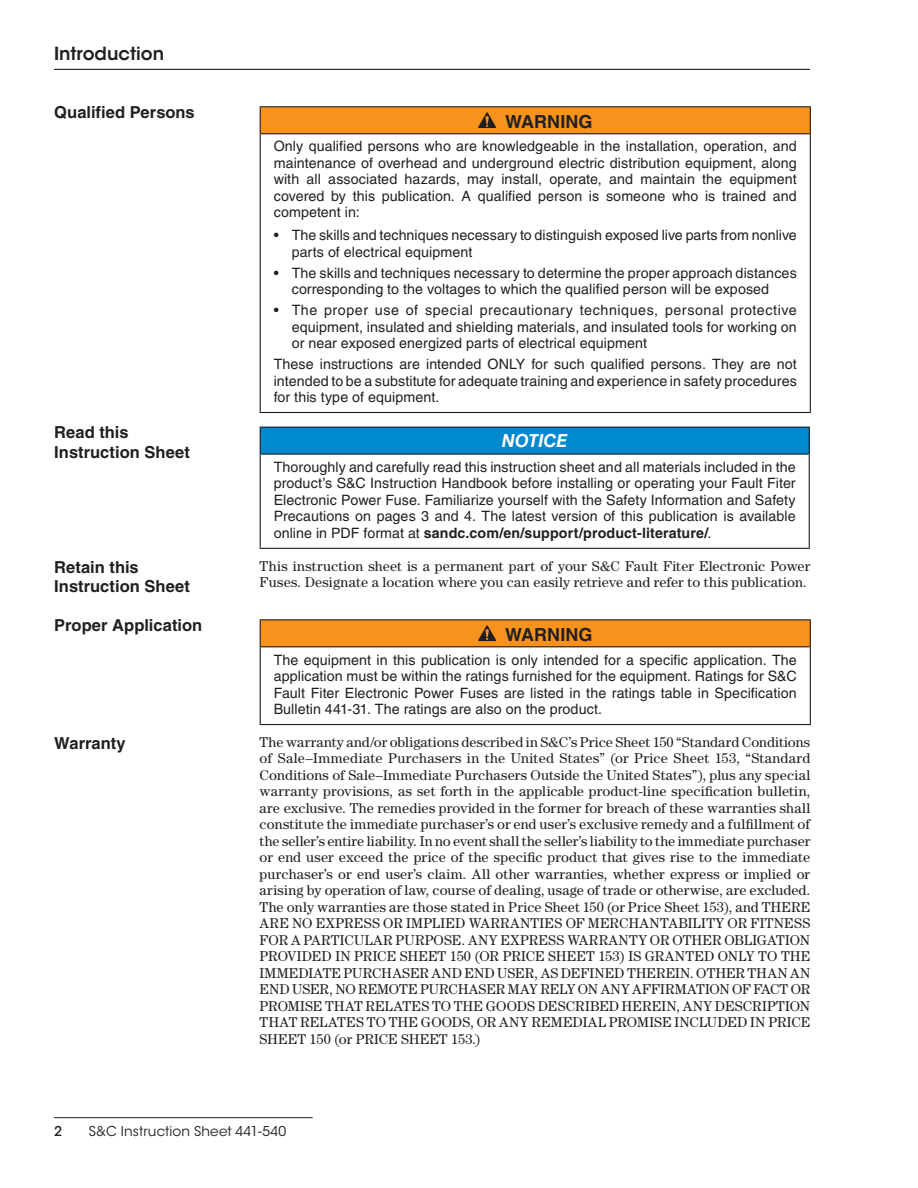
<style>
.page{position:relative;width:918px;height:1188px;background:#fff}
.page>*{position:absolute;margin:0;border:0;box-sizing:border-box;transform-origin:0 0}
.t1{font:700 18px "Helvetica LT Std";color:#231f20}
.t2{font:600 18px "ITC Avant Garde Std";color:#231f20}
.t3{font:italic 700 18px "Helvetica LT Std";color:#fff}
.t4{font:700 16.5px/19.5px "Helvetica LT Std";color:#231f20}
.t5{font:14.25px/16.5px "Helvetica LT Std";letter-spacing:.005em;color:#231f20;text-align:justify}
.t6{font:14.25px/16.5px "Century Std";letter-spacing:.01em;color:#231f20}
.t7{font:13.5px "ITC Avant Garde Std";letter-spacing:.01em;color:#231f20}
.t8{font:500 13.5px "ITC Avant Garde Std";color:#231f20}
.s1{font-weight:700}
</style>
<div class="page">
<hr style="left:54px;top:1117px;width:259px;height:1px;background:#231f20">
<hr style="left:54px;top:69px;width:756px;height:1px;background:#231f20">
<div style="left:260px;top:107px;width:550px;height:27px;background:#f7931d"></div>
<hr style="left:260px;top:106px;width:551px;height:1px;background:#231f20">
<svg style="left:260px;top:107px;width:1px;height:27px"></svg>
<svg style="left:810px;top:107px;width:1px;height:27px"></svg>
<hr style="left:260px;top:134px;width:1px;height:278px;background:#231f20">
<hr style="left:810px;top:134px;width:1px;height:278px;background:#231f20">
<hr style="left:260px;top:412px;width:551px;height:1px;background:#231f20">
<hr style="left:261px;top:133px;width:549px;height:1px;background:#231f20">
<svg style="left:478px;top:112px;width:18px;height:16px"></svg>
<div style="left:260px;top:427px;width:549px;height:27px;background:#0089cf"></div>
<hr style="left:260px;top:427px;width:550px;height:1px;background:#231f20">
<svg style="left:260px;top:428px;width:1px;height:26px"></svg>
<svg style="left:809px;top:428px;width:1px;height:26px"></svg>
<hr style="left:260px;top:455px;width:1px;height:93px;background:#231f20">
<hr style="left:809px;top:455px;width:1px;height:93px;background:#231f20">
<hr style="left:260px;top:548px;width:550px;height:1px;background:#231f20">
<hr style="left:260px;top:454px;width:550px;height:1px;background:#231f20">
<div style="left:260px;top:620px;width:550px;height:27px;background:#f7931d"></div>
<hr style="left:260px;top:619px;width:551px;height:1px;background:#231f20">
<svg style="left:260px;top:620px;width:1px;height:27px"></svg>
<svg style="left:810px;top:620px;width:1px;height:27px"></svg>
<hr style="left:260px;top:647px;width:1px;height:77px;background:#231f20">
<hr style="left:810px;top:647px;width:1px;height:77px;background:#231f20">
<hr style="left:260px;top:724px;width:551px;height:1px;background:#231f20">
<hr style="left:261px;top:646px;width:549px;height:1px;background:#231f20">
<svg style="left:478px;top:625px;width:18px;height:16px"></svg>
<p class="t2" style="left:54px;top:42px;width:112px">Introduction</p>
<p class="t4" style="left:54px;top:102px;width:142px">Qualified Persons</p>
<p class="t1" style="left:505px;top:111px;width:89px">WARNING</p>
<p class="t5" style="left:274px;top:138px;width:525px">Only qualified persons who are knowledgeable in the installation, operation, and maintenance of overhead and underground electric distribution equipment, along with all associated hazards, may install, operate, and maintain the equipment covered by this publication. A qualified person is someone who is trained and competent in:</p>
<p class="t5" style="left:292px;top:227px;width:507px;text-indent:-18px">• The skills and techniques necessary to distinguish exposed live parts from nonlive parts of electrical equipment</p>
<p class="t5" style="left:292px;top:264px;width:507px;text-indent:-18px">• The skills and techniques necessary to determine the proper approach distances corresponding to the voltages to which the qualified person will be exposed</p>
<p class="t5" style="left:292px;top:302px;width:507px;text-indent:-18px">• The proper use of special precautionary techniques, personal protective equipment, insulated and shielding materials, and insulated tools for working on or near exposed energized parts of electrical equipment</p>
<p class="t5" style="left:274px;top:356px;width:525px">These instructions are intended ONLY for such qualified persons. They are not intended to be a substitute for adequate training and experience in safety procedures for this type of equipment.</p>
<p class="t4" style="left:54px;top:423px;width:137px">Read this<br>Instruction Sheet</p>
<p class="t3" style="left:502px;top:430px;width:67px">NOTICE</p>
<p class="t5" style="left:274px;top:459px;width:524px">Thoroughly and carefully read this instruction sheet and all materials included in the product’s S&amp;C Instruction Handbook before installing or operating your Fault Fiter Electronic Power Fuse. Familiarize yourself with the Safety Information and Safety Precautions on pages 3 and 4. The latest version of this publication is available online in PDF format at <span class="s1">sandc.com/en/support/product-literature/</span>.</p>
<p class="t4" style="left:54px;top:557px;width:137px">Retain this<br>Instruction Sheet</p>
<p class="t6" style="left:260px;top:557px;width:552px">This instruction sheet is a permanent part of your S&amp;C Fault Fiter Electronic Power<br>Fuses. Designate a location where you can easily retrieve and refer to this publication.</p>
<p class="t4" style="left:54px;top:615px;width:150px">Proper Application</p>
<p class="t1" style="left:505px;top:624px;width:89px">WARNING</p>
<p class="t5" style="left:274px;top:651px;width:525px">The equipment in this publication is only intended for a specific application. The application must be within the ratings furnished for the equipment. Ratings for S&amp;C Fault Fiter Electronic Power Fuses are listed in the ratings table in Specification Bulletin 441-31. The ratings are also on the product.</p>
<p class="t4" style="left:54px;top:733px;width:73px">Warranty</p>
<p class="t6" style="left:260px;top:734px;width:552px;text-align:justify">The warranty and/or obligations described in S&amp;C’s Price Sheet 150 “Standard Conditions of Sale–Immediate Purchasers in the United States” (or Price Sheet 153, “Standard Conditions of Sale–Immediate Purchasers Outside the United States”), plus any special warranty provisions, as set forth in the applicable product-line specification bulletin, are exclusive. The remedies provided in the former for breach of these warranties shall constitute the immediate purchaser’s or end user’s exclusive remedy and a fulfillment of the seller’s entire liability. In no event shall the seller’s liability to the immediate purchaser or end user exceed the price of the specific product that gives rise to the immediate purchaser’s or end user’s claim. All other warranties, whether express or implied or arising by operation of law, course of dealing, usage of trade or otherwise, are excluded.<br>The only warranties are those stated in Price Sheet 150 (or Price Sheet 153), and THERE ARE NO EXPRESS OR IMPLIED WARRANTIES OF MERCHANTABILITY OR FITNESS FOR A PARTICULAR PURPOSE. ANY EXPRESS WARRANTY OR OTHER OBLIGATION PROVIDED IN PRICE SHEET 150 (OR PRICE SHEET 153) IS GRANTED ONLY TO THE IMMEDIATE PURCHASER AND END USER, AS DEFINED THEREIN. OTHER THAN AN END USER, NO REMOTE PURCHASER MAY RELY ON ANY AFFIRMATION OF FACT OR PROMISE THAT RELATES TO THE GOODS DESCRIBED HEREIN, ANY DESCRIPTION THAT RELATES TO THE GOODS, OR ANY REMEDIAL PROMISE INCLUDED IN PRICE SHEET 150 (or PRICE SHEET 153.)</p>
<p class="t8" style="left:54px;top:1123px;width:9px">2</p>
<p class="t7" style="left:89px;top:1123px;width:199px">S&amp;C Instruction Sheet 441-540</p>
</div>
